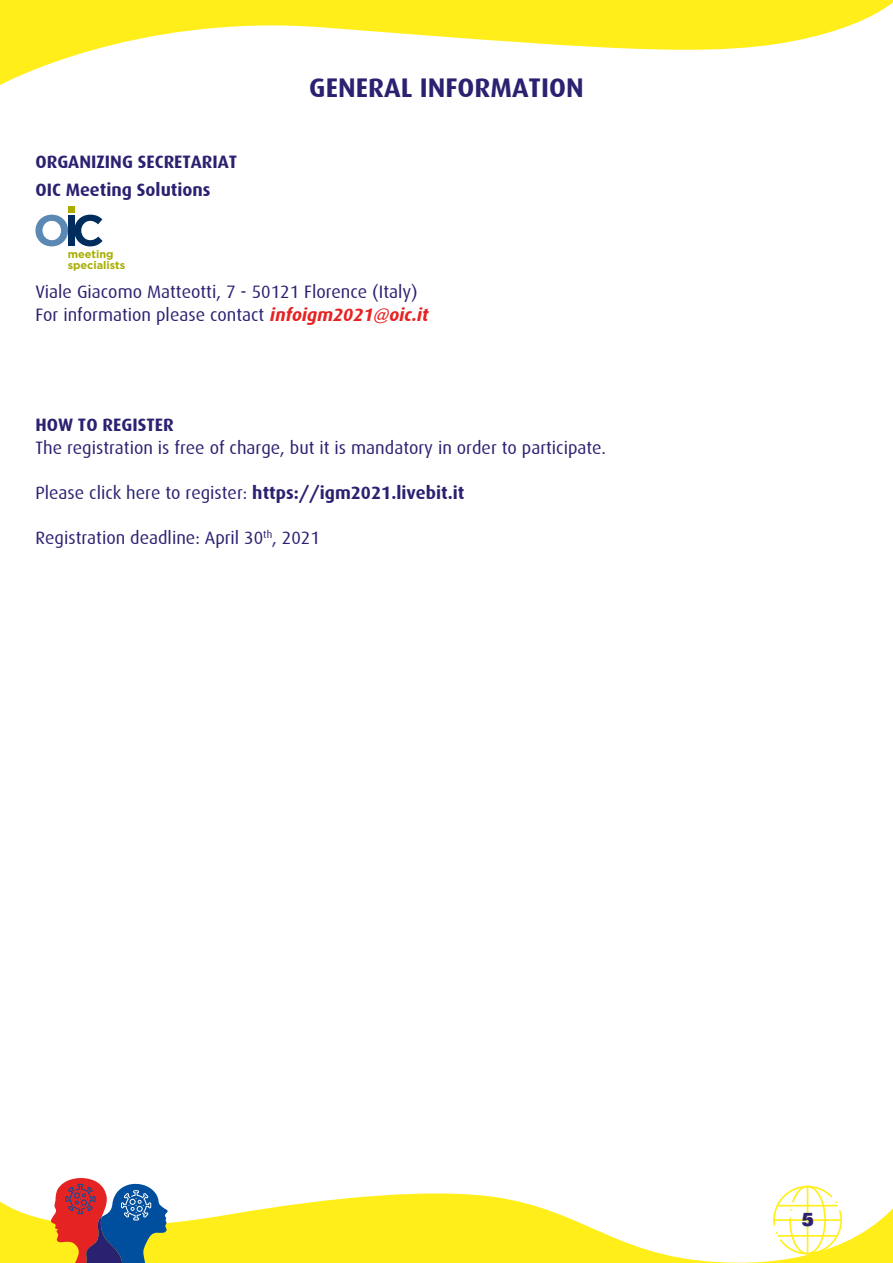
<style>
.page{position:relative;width:893px;height:1263px;background:#fff}
.page>*{position:absolute;margin:0;border:0;box-sizing:border-box;transform-origin:0 0}
.t1{font:700 27px "Dax";color:#2b2171}
.t2{font:900 18.75px "Fivo Sans Modern";color:#2b2171}
.t3{font:18px/22.5px "Dax";color:#2b2171}
.t4{font:700 18px/28.5px "Dax";color:#2b2171}
.t5{font:700 10.95px/10.1px "Gotham";color:#a8ad00}
.s1{font-weight:700;font-style:italic;color:#e52322}
.s2{font-weight:700}
</style>
<div class="page">
<svg style="left:0;top:0;width:893px;height:85px"></svg>
<svg style="left:0;top:1185px;width:893px;height:78px;fill:#ffee1a"></svg>
<svg style="left:51px;top:1178px;width:117px;height:85px;background:#8f7075"></svg>
<svg style="left:773px;top:1186px;width:69px;height:68px"></svg>
<hr style="left:807px;top:1186px;width:1px;height:68px;background:#ffed00">
<hr style="left:773px;top:1219px;width:69px;height:2px;background:#ffed00">
<hr style="left:777px;top:1205px;width:61px;height:1px;background:#ffed00">
<hr style="left:777px;top:1235px;width:61px;height:2px;background:#ffed00">
<svg style="left:35px;top:215px;width:33px;height:31px"></svg>
<div style="left:68px;top:215px;width:7px;height:31px;background:#002d5d"></div>
<div style="left:68px;top:206px;width:7px;height:7px;background:#a8ad00"></div>
<svg style="left:75px;top:215px;width:28px;height:31px"></svg>
<p class="t4" style="left:35px;top:147px;width:203px">ORGANIZING SECRETARIAT<br>OIC Meeting Solutions</p>
<h1 class="t1" style="left:309px;top:72px;width:276px">GENERAL INFORMATION</h1>
<p class="t5" style="left:68px;top:249px;width:59px">meeting specialists</p>
<p class="t3" style="left:35px;top:281px;width:398px">Viale Giacomo Matteotti, 7 - 50121 Florence (Italy)<br>For information please contact <span class="s1">infoigm2021@oic.it</span></p>
<p class="t4" style="left:35px;top:411px;width:140px">HOW TO REGISTER</p>
<p class="t3" style="left:35px;top:437px;width:572px">The registration is free of charge, but it is mandatory in order to participate.</p>
<p class="t3" style="left:35px;top:482px;width:430px">Please click here to register: <span class="s2">https://igm2021.livebit.it</span></p>
<p class="t3" style="left:35px;top:527px;width:286px">Registration deadline: April 30<sup>th</sup>, 2021</p>
<p class="t2" style="left:801px;top:1208px;width:14px">5</p>
</div>
